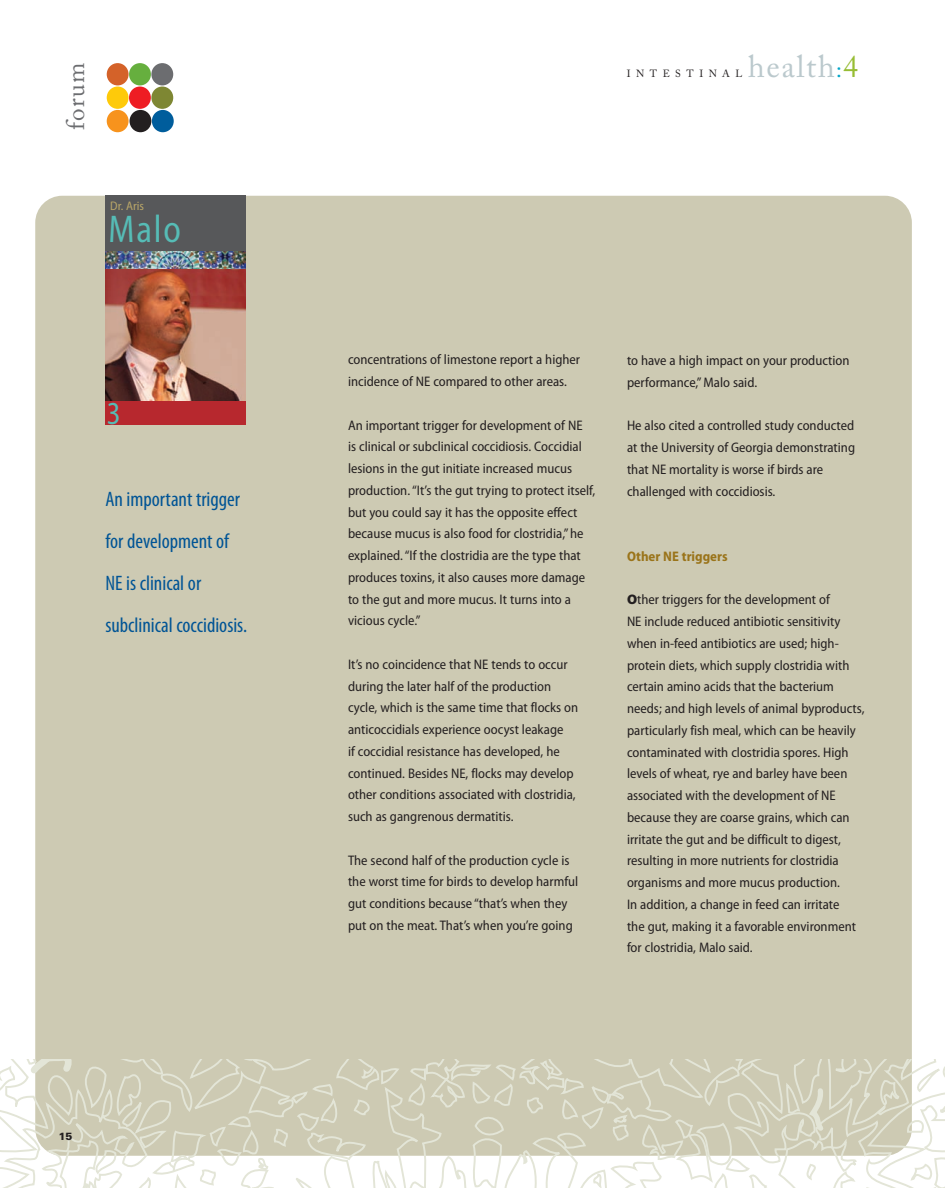
<style>
.page{position:relative;width:945px;height:1188px;background:#fff}
.page>*{position:absolute;margin:0;border:0;box-sizing:border-box;transform-origin:0 0}
.t1{font:semi-condensed 38.85px "Myriad Pro";color:#56bcb6;scale:.9 1}
.t2{font:semi-condensed 32.25px "Myriad Pro";color:#56bcb6;scale:.9 1}
.t3{font:31.5px "Adobe Caslon";letter-spacing:.05em;color:#bbc9cd}
.t4{font:25.2px "Adobe Caslon";letter-spacing:.05em;color:#6c6d70}
.t5{font:condensed 21px/42px "Myriad Pro";color:#005495}
.t6{font:semi-condensed 13.8px/21.8px "Myriad Pro";color:#231f20}
.t7{font:700 semi-condensed 13.8px "Myriad Pro";color:#9a741a}
.t8{font:semi-condensed 12.45px "Myriad Pro";color:#b9a668}
.t9{font:900 10.5px "Univers";color:#231f20}
.t10{font:10.35px "Adobe Caslon";letter-spacing:.535em;color:#231f20}
.s1{font-size:22.65px;color:#00a5c8}
.s2{color:#97bd34}
.s3{font-weight:900;font-stretch:normal}
</style>
<div class="page">
<div style="left:35px;top:196px;width:877px;height:960px;background:#cdcab3;border-radius:27px"></div>
<div style="left:107px;top:63px;width:22px;height:22px;background:#d46229;border-radius:50%"></div>
<div style="left:107px;top:87px;width:22px;height:22px;background:#feca0a;border-radius:50%"></div>
<div style="left:107px;top:110px;width:22px;height:22px;background:#f7931d;border-radius:50%"></div>
<div style="left:129px;top:63px;width:22px;height:22px;background:#66af3e;border-radius:50%"></div>
<div style="left:151px;top:87px;width:22px;height:22px;background:#7e8733;border-radius:50%"></div>
<div style="left:152px;top:110px;width:22px;height:22px;background:#005d9c;border-radius:50%"></div>
<div style="left:130px;top:110px;width:21px;height:22px;background:#231f20;border-radius:50%"></div>
<div style="left:129px;top:87px;width:22px;height:22px;background:#ee1d23;border-radius:50%"></div>
<div style="left:151px;top:63px;width:22px;height:22px;background:#6c6d70;border-radius:50%"></div>
<svg style="left:0;top:1059px;width:945px;height:129px"></svg>
<div style="left:105px;top:398px;width:141px;height:26px;background:#b7282e"></div>
<img style="left:105px;top:251px;width:141px;height:150px">
<div style="left:105px;top:196px;width:141px;height:55px;background:#57585a"></div>
<h3 class="t4" style="left:66px;top:130px;width:69px;rotate:-90deg">forum</h3>
<p class="t8" style="left:110px;top:201px;width:35px">Dr. Aris</p>
<h1 class="t1" style="left:109px;top:214px;width:82px">Malo</h1>
<h2 class="t2" style="left:107px;top:401px;width:17px">3</h2>
<h3 class="t5" style="left:105px;top:480px;width:143px">An important trigger for development of<br>NE is clinical or subclinical coccidiosis.</h3>
<p class="t9" style="left:59px;top:1132px;width:16px">15</p>
<h3 class="t3" style="left:748px;top:54px;width:112px">health<span class="s1">:</span><span class="s2">4</span></h3>
<p class="t10" style="left:627px;top:69px;width:117px">INTESTINAL</p>
<p class="t6" style="left:348px;top:350px;width:234px">concentrations of limestone report a higher incidence of NE compared to other areas.</p>
<p class="t6" style="left:348px;top:415px;width:249px">An important trigger for development of NE<br>is clinical or subclinical coccidiosis. Coccidial lesions in the gut initiate increased mucus production.“It’s the gut trying to protect itself, but you could say it has the opposite effect because mucus is also food for clostridia,” he explained.“If the clostridia are the type that produces toxins, it also causes more damage to the gut and more mucus. It turns into a vicious cycle.”</p>
<p class="t6" style="left:348px;top:654px;width:232px">It’s no coincidence that NE tends to occur during the later half of the production cycle, which is the same time that flocks on anticoccidials experience oocyst leakage<br>if coccidial resistance has developed, he continued. Besides NE, flocks may develop other conditions associated with clostridia, such as gangrenous dermatitis.</p>
<p class="t6" style="left:348px;top:850px;width:232px">The second half of the production cycle is the worst time for birds to develop harmful gut conditions because “that’s when they put on the meat. That’s when you’re going</p>
<p class="t6" style="left:627px;top:351px;width:224px">to have a high impact on your production performance,”Malo said.</p>
<p class="t6" style="left:627px;top:416px;width:230px">He also cited a controlled study conducted at the University of Georgia demonstrating that NE mortality is worse if birds are challenged with coccidiosis.</p>
<p class="t7" style="left:627px;top:551px;width:102px">Other NE triggers</p>
<p class="t6" style="left:627px;top:590px;width:239px"><span class="s3">O</span>ther triggers for the development of<br>NE include reduced antibiotic sensitivity when in-feed antibiotics are used; high&shy;protein diets, which supply clostridia with certain amino acids that the bacterium needs; and high levels of animal byproducts, particularly fish meal, which can be heavily contaminated with clostridia spores. High levels of wheat, rye and barley have been associated with the development of NE because they are coarse grains, which can irritate the gut and be difficult to digest, resulting in more nutrients for clostridia organisms and more mucus production.<br>In addition, a change in feed can irritate<br>the gut, making it a favorable environment for clostridia, Malo said.</p>
</div>
